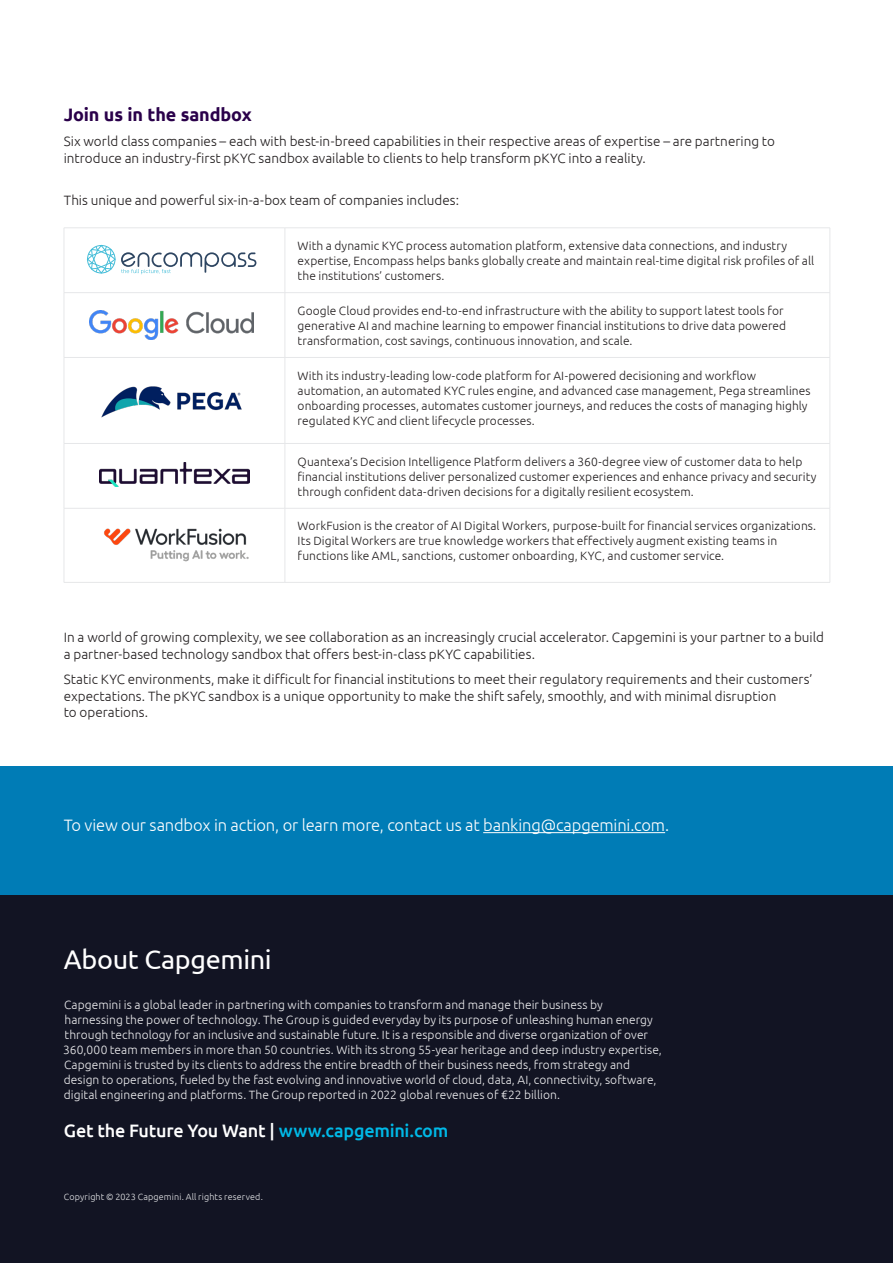
<style>
.page{position:relative;width:893px;height:1263px;background:#fff}
.page>*{position:absolute;margin:0;border:0;box-sizing:border-box;transform-origin:0 0}
.boilerplate-title{font:27px "Ubuntu";letter-spacing:-.015em;color:#fff}
.boilerplate-text{font:500 18px "Ubuntu";letter-spacing:-.015em;color:#fff}
.head_1{font:700 18px "Ubuntu";letter-spacing:-.01em;color:#2a004a}
.text{font:300 16.5px "Ubuntu";letter-spacing:-.01em;color:#fff}
.text-2{font:300 13.5px/16.5px "Ubuntu";color:#231f20}
.numberList{font:300 12px/15px "Ubuntu";letter-spacing:.005em;color:#231f20}
.boilerplate-text-2{font:300 12px/15px "Ubuntu";letter-spacing:.005em;color:#ececee}
.numberList-last{font:300 12px/15px "Ubuntu";letter-spacing:.005em;color:#231f20}
.copyright{font:300 9px "Ubuntu";letter-spacing:.015em;color:#e6e7e9}
.s1{color:#00b9e7}
</style>
<div class="page">
<div style="left:0;top:766px;width:893px;height:129px;background:#007cb6"></div>
<hr style="left:483px;top:832px;width:182px;height:1px;background:#fff">
<div style="left:0;top:895px;width:893px;height:368px;background:#121423"></div>
<hr style="left:64px;top:228px;width:221px;height:1px;background:#e6e7e9">
<hr style="left:64px;top:228px;width:1px;height:64px;background:#e6e7e9">
<hr style="left:285px;top:228px;width:545px;height:1px;background:#e6e7e9">
<hr style="left:285px;top:228px;width:1px;height:64px;background:#e6e7e9">
<hr style="left:830px;top:228px;width:1px;height:64px;background:#e6e7e9">
<hr style="left:64px;top:292px;width:221px;height:1px;background:#e6e7e9">
<hr style="left:64px;top:293px;width:1px;height:64px;background:#e6e7e9">
<hr style="left:285px;top:292px;width:545px;height:1px;background:#e6e7e9">
<hr style="left:285px;top:293px;width:1px;height:64px;background:#e6e7e9">
<hr style="left:830px;top:293px;width:1px;height:64px;background:#e6e7e9">
<hr style="left:64px;top:357px;width:221px;height:1px;background:#e6e7e9">
<hr style="left:64px;top:358px;width:1px;height:85px;background:#e6e7e9">
<hr style="left:285px;top:357px;width:545px;height:1px;background:#e6e7e9">
<hr style="left:285px;top:358px;width:1px;height:85px;background:#e6e7e9">
<hr style="left:830px;top:358px;width:1px;height:85px;background:#e6e7e9">
<hr style="left:64px;top:443px;width:221px;height:1px;background:#e6e7e9">
<hr style="left:64px;top:444px;width:1px;height:64px;background:#e6e7e9">
<hr style="left:285px;top:443px;width:545px;height:1px;background:#e6e7e9">
<hr style="left:285px;top:444px;width:1px;height:64px;background:#e6e7e9">
<hr style="left:830px;top:444px;width:1px;height:64px;background:#e6e7e9">
<hr style="left:64px;top:508px;width:221px;height:1px;background:#e6e7e9">
<hr style="left:64px;top:508px;width:1px;height:74px;background:#e6e7e9">
<hr style="left:285px;top:508px;width:545px;height:1px;background:#e6e7e9">
<hr style="left:285px;top:508px;width:1px;height:74px;background:#e6e7e9">
<hr style="left:830px;top:508px;width:1px;height:74px;background:#e6e7e9">
<hr style="left:64px;top:582px;width:221px;height:1px;background:#e6e7e9">
<hr style="left:285px;top:582px;width:545px;height:1px;background:#e6e7e9">
<svg style="left:87px;top:245px;width:169px;height:29px"></svg>
<img style="left:90px;top:311px;width:163px;height:28px">
<img style="left:101px;top:386px;width:141px;height:32px">
<img style="left:100px;top:463px;width:150px;height:24px">
<img style="left:104px;top:528px;width:145px;height:34px">
<p class="head_1" style="left:64px;top:103px;width:189px">Join us in the sandbox</p>
<p class="text-2" style="left:64px;top:133px;width:713px">Six world class companies – each with best-in-breed capabilities in their respective areas of expertise – are partnering to introduce an industry-first pKYC sandbox available to clients to help transform pKYC into a reality.</p>
<p class="text-2" style="left:64px;top:191px;width:397px">This unique and powerful six-in-a-box team of companies includes:</p>
<p class="numberList" style="left:298px;top:238px;width:518px">With a dynamic KYC process automation platform, extensive data connections, and industry expertise, Encompass helps banks globally create and maintain real-time digital risk profiles of all the institutions’ customers.</p>
<p class="numberList" style="left:298px;top:303px;width:490px">Google Cloud provides end-to-end infrastructure with the ability to support latest tools for generative AI and machine learning to empower financial institutions to drive data powered transformation, cost savings, continuous innovation, and scale.</p>
<p class="numberList" style="left:298px;top:367px;width:514px">With its industry-leading low-code platform for AI-powered decisioning and workflow automation, an automated KYC rules engine, and advanced case management, Pega streamlines onboarding processes, automates customer journeys, and reduces the costs of managing highly regulated KYC and client lifecycle processes.</p>
<p class="numberList" style="left:298px;top:453px;width:520px">Quantexa’s Decision Intelligence Platform delivers a 360-degree view of customer data to help financial institutions deliver personalized customer experiences and enhance privacy and security through confident data-driven decisions for a digitally resilient ecosystem.</p>
<p class="numberList-last" style="left:298px;top:518px;width:520px">WorkFusion is the creator of AI Digital Workers, purpose-built for financial services organizations.<br>Its Digital Workers are true knowledge workers that effectively augment existing teams in functions like AML, sanctions, customer onboarding, KYC, and customer service.</p>
<p class="text-2" style="left:64px;top:629px;width:762px">In a world of growing complexity, we see collaboration as an increasingly crucial accelerator. Capgemini is your partner to a build a partner-based technology sandbox that offers best-in-class pKYC capabilities.</p>
<p class="text-2" style="left:64px;top:671px;width:750px">Static KYC environments, make it difficult for financial institutions to meet their regulatory requirements and their customers’ expectations. The pKYC sandbox is a unique opportunity to make the shift safely, smoothly, and with minimal disruption<br>to operations.</p>
<p class="text" style="left:64px;top:815px;width:607px">To view our sandbox in action, or learn more, contact us at banking@capgemini.com.</p>
<p class="boilerplate-title" style="left:64px;top:943px;width:209px">About Capgemini</p>
<p class="boilerplate-text-2" style="left:63px;top:997px;width:600px">Capgemini is a global leader in partnering with companies to transform and manage their business by harnessing the power of technology. The Group is guided everyday by its purpose of unleashing human energy through technology for an inclusive and sustainable future. It is a responsible and diverse organization of over 360,000 team members in more than 50 countries. With its strong 55-year heritage and deep industry expertise, Capgemini is trusted by its clients to address the entire breadth of their business needs, from strategy and design to operations, fueled by the fast evolving and innovative world of cloud, data, AI, connectivity, software, digital engineering and platforms. The Group reported in 2022 global revenues of €22 billion.</p>
<p class="boilerplate-text" style="left:64px;top:1119px;width:386px">Get the Future You Want | <span class="s1">www.capgemini.com</span></p>
<p class="copyright" style="left:64px;top:1191px;width:201px">Copyright © 2023 Capgemini. All rights reserved.</p>
</div>
